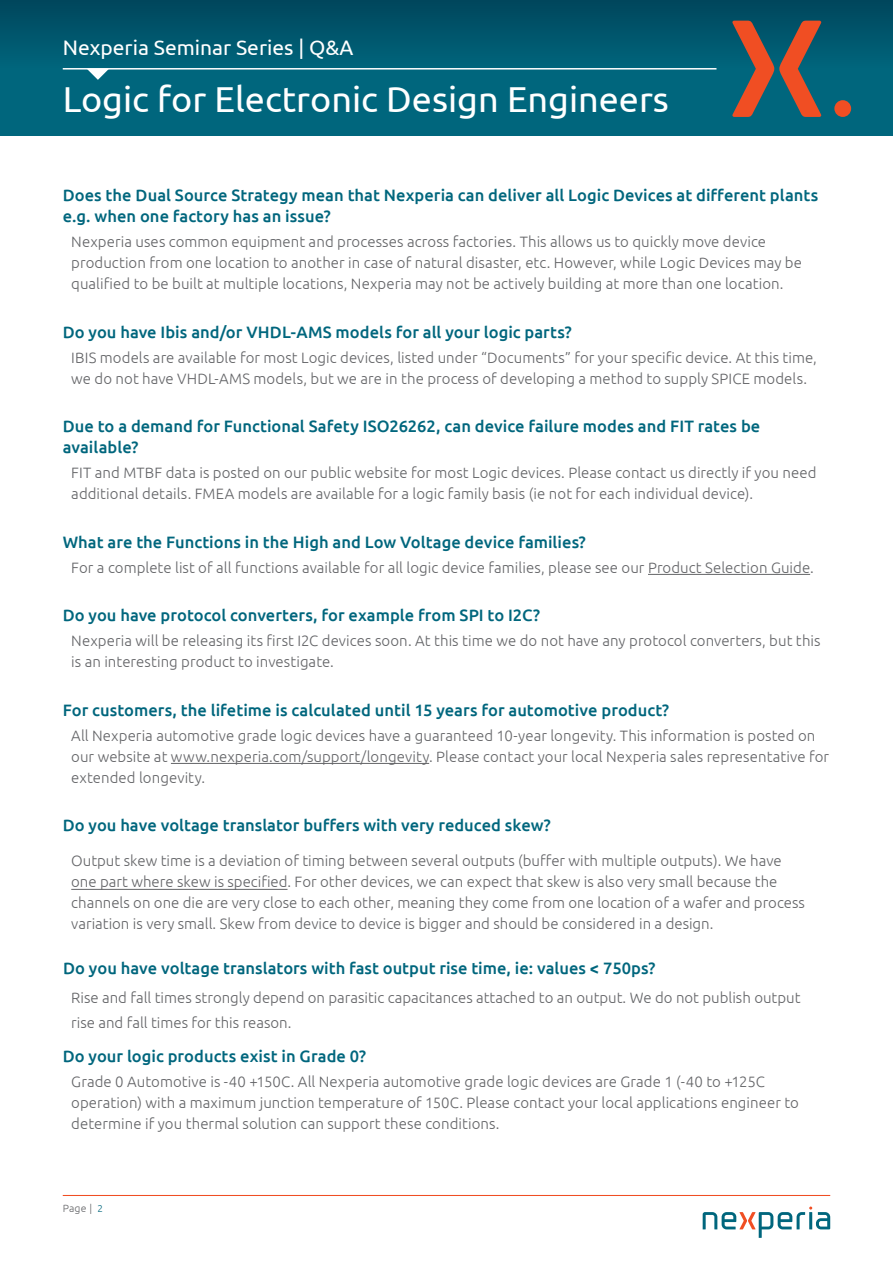
<style>
.page{position:relative;width:893px;height:1263px;background:#fff}
.page>*{position:absolute;margin:0;border:0;box-sizing:border-box;transform-origin:0 0}
.t1{font:36px "Ubuntu";color:#fff}
.t2{font:21px "Ubuntu";color:#fff}
.t3{font:500 16.5px/21px "Ubuntu";color:#00667d}
.t4{font:300 15px/21px "Ubuntu";letter-spacing:.005em;color:#646568}
.t5{font:300 10.5px "Ubuntu";color:#646568}
.s1{font-size:9.75px;color:#00667d}
</style>
<div class="page">
<div style="left:0;top:0;width:893px;height:136px;background:linear-gradient(to bottom,#004e64,#006e85)"></div>
<hr style="left:64px;top:68px;width:652px;height:2px;background:#fff">
<svg style="left:87px;top:69px;width:22px;height:11px"></svg>
<hr style="left:63px;top:1195px;width:767px;height:1px;background:#f04e23">
<div style="left:834px;top:100px;width:17px;height:17px;background:#f04e23;border-radius:50%"></div>
<svg style="left:732px;top:21px;width:90px;height:96px;background:#675852"></svg>
<svg style="left:703px;top:1206px;width:127px;height:32px"></svg>
<hr style="left:648px;top:574px;width:162px;height:1px;background:#646568">
<hr style="left:171px;top:763px;width:258px;height:1px;background:#646568">
<hr style="left:71px;top:889px;width:217px;height:1px;background:#646568">
<h2 class="t2" style="left:63px;top:35px;width:292px">Nexperia Seminar Series | Q&amp;A</h2>
<h1 class="t1" style="left:63px;top:78px;width:608px">Logic for Electronic Design Engineers</h1>
<p class="t3" style="left:63px;top:184px;width:757px">Does the Dual Source Strategy mean that Nexperia can deliver all Logic Devices at different plants e.g. when one factory has an issue?</p>
<p class="t4" style="left:71px;top:231px;width:732px">Nexperia uses common equipment and processes across factories. This allows us to quickly move device production from one location to another in case of natural disaster, etc. However, while Logic Devices may be qualified to be built at multiple locations, Nexperia may not be actively building at more than one location.</p>
<p class="t3" style="left:63px;top:321px;width:510px">Do you have Ibis and/or VHDL-AMS models for all your logic parts?</p>
<p class="t4" style="left:71px;top:347px;width:747px">IBIS models are available for most Logic devices, listed under “Documents” for your specific device. At this time, we do not have VHDL-AMS models, but we are in the process of developing a method to supply SPICE models.</p>
<p class="t3" style="left:63px;top:415px;width:699px">Due to a demand for Functional Safety ISO26262, can device failure modes and FIT rates be available?</p>
<p class="t4" style="left:71px;top:462px;width:747px">FIT and MTBF data is posted on our public website for most Logic devices. Please contact us directly if you need additional details. FMEA models are available for a logic family basis (ie not for each individual device).</p>
<p class="t3" style="left:63px;top:531px;width:525px">What are the Functions in the High and Low Voltage device families?</p>
<p class="t4" style="left:71px;top:557px;width:744px">For a complete list of all functions available for all logic device families, please see our Product Selection Guide.</p>
<p class="t3" style="left:63px;top:604px;width:479px">Do you have protocol converters, for example from SPI to I2C?</p>
<p class="t4" style="left:71px;top:630px;width:751px">Nexperia will be releasing its first I2C devices soon. At this time we do not have any protocol converters, but this is an interesting product to investigate.</p>
<p class="t3" style="left:63px;top:699px;width:608px">For customers, the lifetime is calculated until 15 years for automotive product?</p>
<p class="t4" style="left:71px;top:725px;width:759px">All Nexperia automotive grade logic devices have a guaranteed 10-year longevity. This information is posted on our website at www.nexperia.com/support/longevity. Please contact your local Nexperia sales representative for extended longevity.</p>
<p class="t3" style="left:63px;top:814px;width:489px">Do you have voltage translator buffers with very reduced skew?</p>
<p class="t4" style="left:71px;top:849px;width:735px">Output skew time is a deviation of timing between several outputs (buffer with multiple outputs). We have one part where skew is specified. For other devices, we can expect that skew is also very small because the channels on one die are very close to each other, meaning they come from one location of a wafer and process variation is very small. Skew from device to device is bigger and should be considered in a design.</p>
<p class="t3" style="left:63px;top:957px;width:594px">Do you have voltage translators with fast output rise time, ie: values &lt; 750ps?</p>
<p class="t4" style="left:71px;top:984px;width:731px;line-height:25.2px">Rise and fall times strongly depend on parasitic capacitances attached to an output. We do not publish output rise and fall times for this reason.</p>
<p class="t3" style="left:63px;top:1045px;width:305px">Do your logic products exist in Grade 0?</p>
<p class="t4" style="left:71px;top:1071px;width:729px">Grade 0 Automotive is -40 +150C. All Nexperia automotive grade logic devices are Grade 1 (-40 to +125C operation) with a maximum junction temperature of 150C. Please contact your local applications engineer to determine if you thermal solution can support these conditions.</p>
<p class="t5" style="left:63px;top:1202px;width:42px">Page | <span class="s1">2</span></p>
</div>
